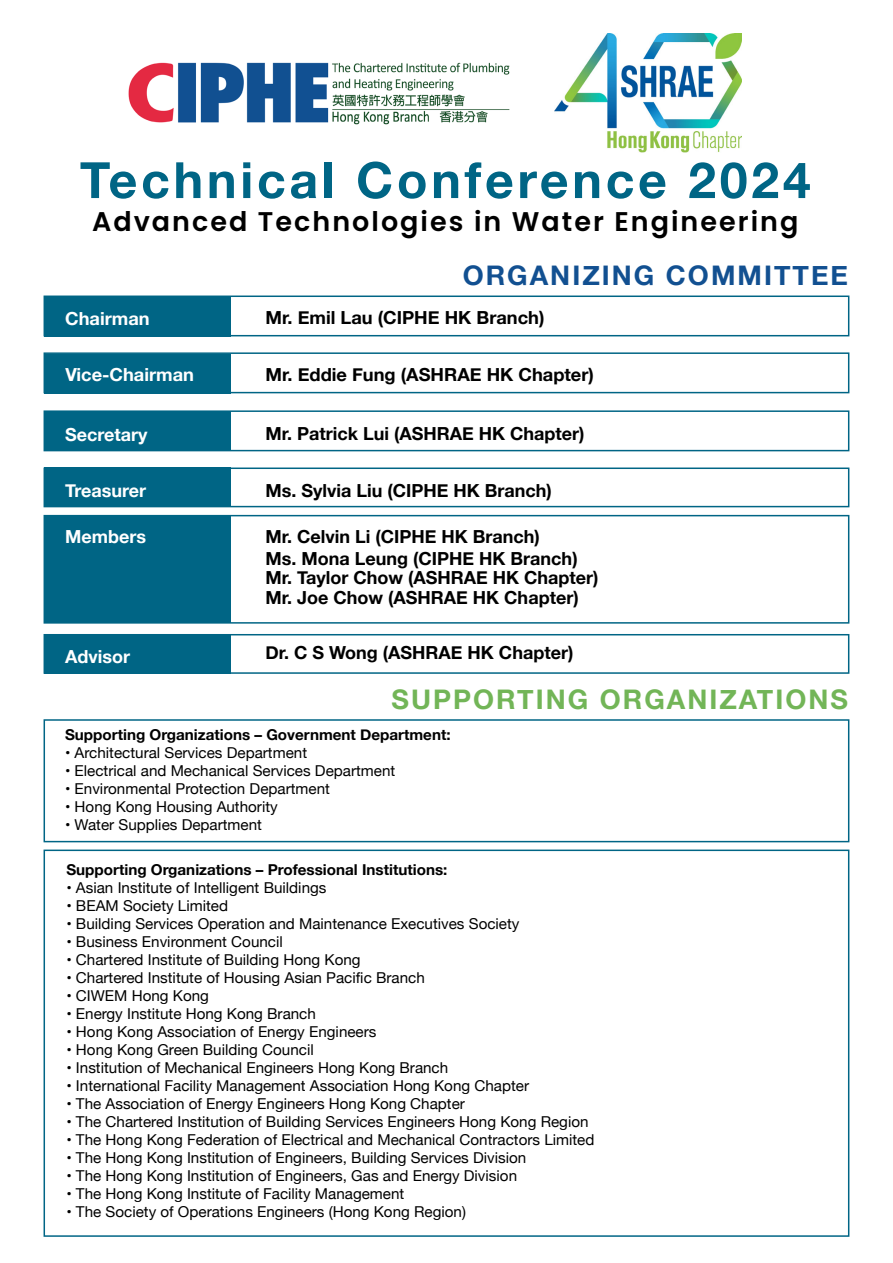
<style>
.page{position:relative;width:893px;height:1263px;background:#fff}
.page>*{position:absolute;margin:0;border:0;box-sizing:border-box;transform-origin:0 0}
.t1{font:700 49.95px "Helvetica Neue";letter-spacing:.075em;color:#006585}
.t2{font:600 27px "Poppins";letter-spacing:.075em;color:#000}
.t3{font:700 27px "Helvetica Neue";letter-spacing:.075em;color:#72b557}
.t4{font:700 27px "Helvetica Neue";letter-spacing:.075em;color:#125091}
.t5{font:700 18px "Helvetica Neue";color:#000}
.t6{font:700 18px "Helvetica Neue";color:#fff}
.t7{font:15px "Helvetica Neue";color:#000}
.t8{font:700 15px "Helvetica Neue";color:#000}
</style>
<div class="page">
<div style="left:44px;top:517px;width:186px;height:106px;background:#006585"></div>
<div style="left:44px;top:468px;width:186px;height:39px;background:#006585"></div>
<div style="left:44px;top:411px;width:186px;height:40px;background:#006585"></div>
<div style="left:44px;top:354px;width:186px;height:40px;background:#006585"></div>
<div style="left:44px;top:297px;width:186px;height:40px;background:#006585"></div>
<img style="left:128px;top:62px;width:382px;height:63px">
<img style="left:554px;top:33px;width:188px;height:120px">
<div style="left:44px;top:295px;width:805px;height:41px;border:2px solid #006585"></div>
<div style="left:44px;top:352px;width:805px;height:41px;border:2px solid #006585"></div>
<div style="left:44px;top:410px;width:805px;height:41px;border:2px solid #006585"></div>
<div style="left:44px;top:467px;width:805px;height:40px;border:2px solid #006585"></div>
<div style="left:44px;top:515px;width:805px;height:109px;border:2px solid #006585"></div>
<div style="left:44px;top:634px;width:186px;height:40px;background:#006585"></div>
<div style="left:44px;top:634px;width:805px;height:40px;border:2px solid #006585"></div>
<div style="left:44px;top:719px;width:805px;height:123px;border:2px solid #006585"></div>
<div style="left:44px;top:849px;width:805px;height:388px;border:2px solid #006585"></div>
<h1 class="t1" style="left:80px;top:141px;width:732px">Technical Conference 2024</h1>
<h2 class="t2" style="left:92px;top:205px;width:708px">Advanced Technologies in Water Engineering</h2>
<h2 class="t4" style="left:463px;top:254px;width:387px">ORGANIZING COMMITTEE</h2>
<p class="t6" style="left:65px;top:305px;width:86px">Chairman</p>
<p class="t5" style="left:266px;top:303px;width:280px">Mr. Emil Lau (CIPHE HK Branch)</p>
<p class="t6" style="left:65px;top:360px;width:130px">Vice-Chairman</p>
<p class="t5" style="left:266px;top:360px;width:330px">Mr. Eddie Fung (ASHRAE HK Chapter)</p>
<p class="t6" style="left:65px;top:420px;width:84px">Secretary</p>
<p class="t6" style="left:65px;top:476px;width:83px">Treasurer</p>
<p class="t6" style="left:65px;top:522px;width:82px">Members</p>
<p class="t5" style="left:266px;top:419px;width:321px">Mr. Patrick Lui (ASHRAE HK Chapter)</p>
<p class="t5" style="left:266px;top:476px;width:288px">Ms. Sylvia Liu (CIPHE HK Branch)</p>
<p class="t5" style="left:266px;top:522px;width:276px">Mr. Celvin Li (CIPHE HK Branch)</p>
<p class="t5" style="left:266px;top:564px;width:335px">Mr. Taylor Chow (ASHRAE HK Chapter)</p>
<p class="t5" style="left:266px;top:544px;width:314px">Ms. Mona Leung (CIPHE HK Branch)</p>
<p class="t5" style="left:266px;top:583px;width:315px">Mr. Joe Chow (ASHRAE HK Chapter)</p>
<p class="t6" style="left:65px;top:643px;width:66px">Advisor</p>
<p class="t5" style="left:266px;top:638px;width:309px">Dr. C S Wong (ASHRAE HK Chapter)</p>
<h2 class="t3" style="left:391px;top:678px;width:458px">SUPPORTING ORGANIZATIONS</h2>
<p class="t8" style="left:65px;top:723px;width:387px">Supporting Organizations – Government Department:</p>
<p class="t7" style="left:65px;top:742px;width:244px">• Architectural Services Department</p>
<p class="t7" style="left:65px;top:760px;width:332px">• Electrical and Mechanical Services Department</p>
<p class="t7" style="left:65px;top:778px;width:266px">• Environmental Protection Department</p>
<p class="t7" style="left:65px;top:796px;width:214px">• Hong Kong Housing Authority</p>
<p class="t7" style="left:65px;top:814px;width:198px">• Water Supplies Department</p>
<p class="t8" style="left:66px;top:858px;width:382px">Supporting Organizations – Professional Institutions:</p>
<p class="t7" style="left:66px;top:877px;width:262px">• Asian Institute of Intelligent Buildings</p>
<p class="t7" style="left:66px;top:895px;width:163px">• BEAM Society Limited</p>
<p class="t7" style="left:66px;top:913px;width:455px">• Building Services Operation and Maintenance Executives Society</p>
<p class="t7" style="left:66px;top:931px;width:218px">• Business Environment Council</p>
<p class="t7" style="left:66px;top:949px;width:296px">• Chartered Institute of Building Hong Kong</p>
<p class="t7" style="left:66px;top:967px;width:360px">• Chartered Institute of Housing Asian Pacific Branch</p>
<p class="t7" style="left:66px;top:985px;width:144px">• CIWEM Hong Kong</p>
<p class="t7" style="left:66px;top:1003px;width:251px">• Energy Institute Hong Kong Branch</p>
<p class="t7" style="left:66px;top:1021px;width:312px">• Hong Kong Association of Energy Engineers</p>
<p class="t7" style="left:66px;top:1039px;width:249px">• Hong Kong Green Building Council</p>
<p class="t7" style="left:66px;top:1057px;width:383px">• Institution of Mechanical Engineers Hong Kong Branch</p>
<p class="t7" style="left:66px;top:1075px;width:464px">• International Facility Management Association Hong Kong Chapter</p>
<p class="t7" style="left:66px;top:1093px;width:400px">• The Association of Energy Engineers Hong Kong Chapter</p>
<p class="t7" style="left:66px;top:1111px;width:524px">• The Chartered Institution of Building Services Engineers Hong Kong Region</p>
<p class="t7" style="left:66px;top:1129px;width:530px">• The Hong Kong Federation of Electrical and Mechanical Contractors Limited</p>
<p class="t7" style="left:66px;top:1147px;width:461px">• The Hong Kong Institution of Engineers, Building Services Division</p>
<p class="t7" style="left:66px;top:1165px;width:452px">• The Hong Kong Institution of Engineers, Gas and Energy Division</p>
<p class="t7" style="left:66px;top:1183px;width:339px">• The Hong Kong Institute of Facility Management</p>
<p class="t7" style="left:66px;top:1201px;width:401px">• The Society of Operations Engineers (Hong Kong Region)</p>
</div>
